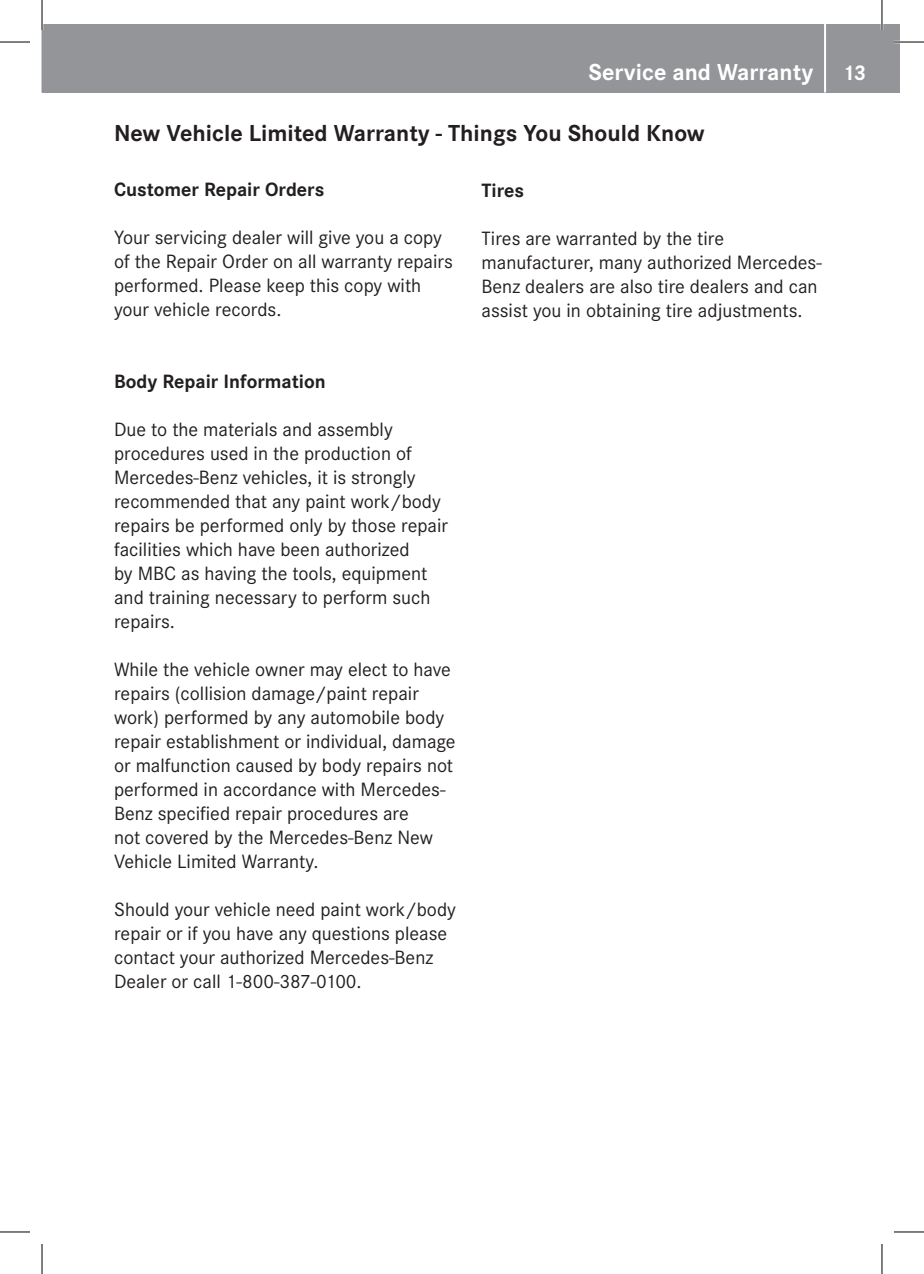
<style>
.page{position:relative;width:924px;height:1274px;background:#fff}
.page>*{position:absolute;margin:0;border:0;box-sizing:border-box;transform-origin:0 0}
.t1{font:700 24px "Corporate S";color:#231f20}
.t2{font:700 24px "Corporate S";color:#fff}
.t3{font:20px/24px "Corporate S";color:#231f20}
.t4{font:700 20px "Corporate S";color:#231f20}
.s1{font-size:22px}
</style>
<div class="page">
<div style="left:42px;top:24px;width:858px;height:68px;background:#939598"></div>
<hr style="left:824px;top:24px;width:2px;height:68px;background:#fff">
<hr style="left:894px;top:41px;width:30px;height:2px;background:#fff">
<hr style="left:880px;top:0;width:3px;height:30px;background:#fff">
<hr style="left:0;top:42px;width:30px;height:1px;background:#000">
<hr style="left:894px;top:42px;width:30px;height:1px;background:#000">
<hr style="left:0;top:1231px;width:30px;height:1px;background:#000">
<hr style="left:894px;top:1231px;width:30px;height:1px;background:#000">
<hr style="left:42px;top:0;width:1px;height:30px;background:#000">
<hr style="left:42px;top:1243px;width:1px;height:30px;background:#000">
<hr style="left:881px;top:0;width:1px;height:30px;background:#000">
<hr style="left:881px;top:1243px;width:1px;height:30px;background:#000">
<p class="t2" style="left:588px;top:63px;width:279px">Service and Warranty <span class="s1">13</span></p>
<p class="t1" style="left:114px;top:125px;width:592px">New Vehicle Limited Warranty - Things You Should Know</p>
<p class="t4" style="left:114px;top:182px;width:212px">Customer Repair Orders</p>
<p class="t3" style="left:114px;top:227px;width:340px">Your servicing dealer will give you a copy of the Repair Order on all warranty repairs performed . Please keep this copy with your vehicle records .</p>
<p class="t4" style="left:481px;top:183px;width:44px">Tires</p>
<p class="t3" style="left:481px;top:227px;width:341px">Tires are warranted by the tire manufacturer, many authorized Mercedes-Benz dealers are also tire dealers and can assist you in obtaining tire adjustments .</p>
<p class="t4" style="left:114px;top:374px;width:213px">Body Repair Information</p>
<p class="t3" style="left:114px;top:419px;width:335px">Due to the materials and assembly procedures used in the production of Mercedes-Benz vehicles, it is strongly recommended that any paint work/body repairs be performed only by those repair facilities which have been authorized<br>by MBC as having the tools, equipment and training necessary to perform such repairs .</p>
<p class="t3" style="left:114px;top:659px;width:343px">While the vehicle owner may elect to have repairs (collision damage/paint repair work) performed by any automobile body repair establishment or individual, damage or malfunction caused by body repairs not performed in accordance with Mercedes-Benz specified repair procedures are<br>not covered by the Mercedes-Benz New Vehicle Limited Warranty .</p>
<p class="t3" style="left:114px;top:899px;width:343px">Should your vehicle need paint work/body repair or if you have any questions please contact your authorized Mercedes-Benz Dealer or call 1-800-387-0100 .</p>
</div>
